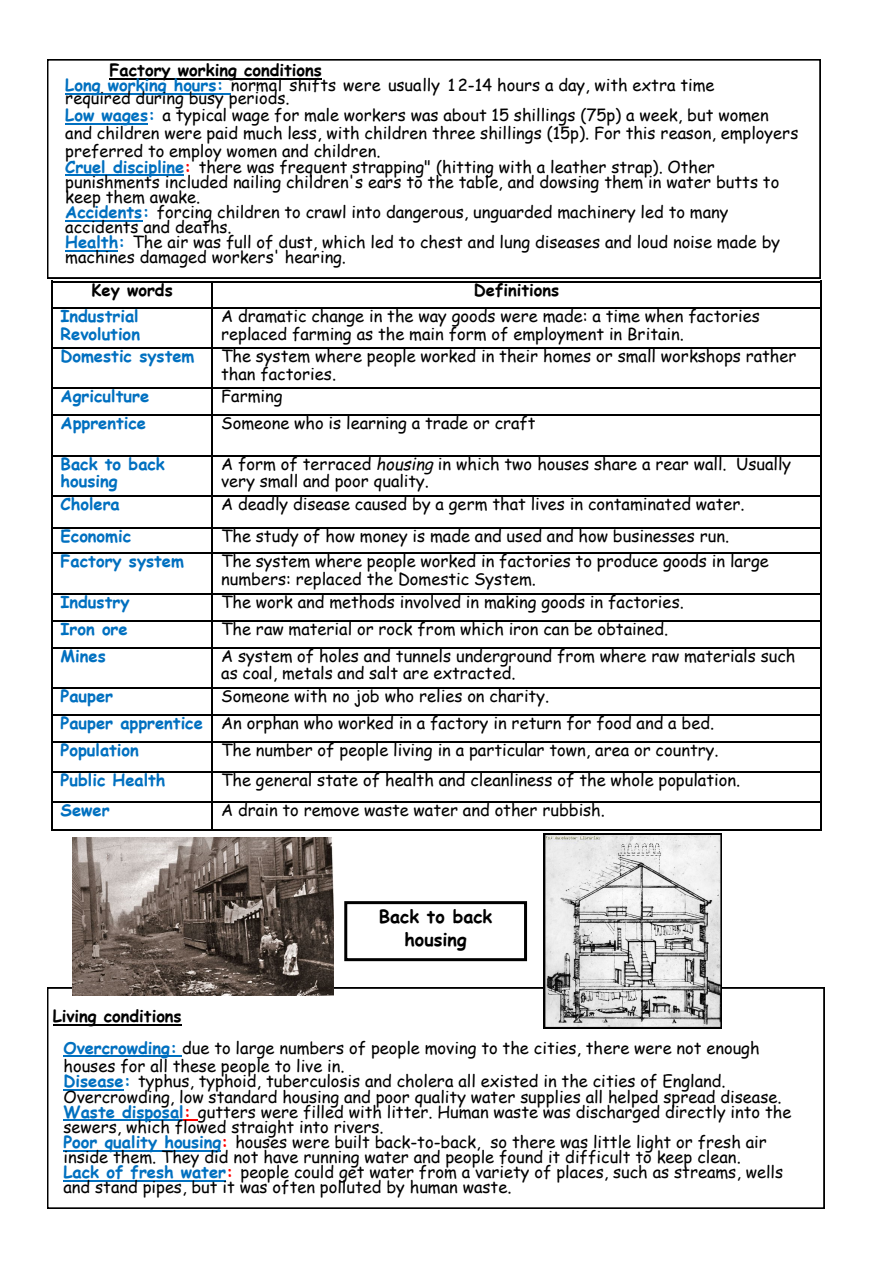
<style>
.page{position:relative;width:893px;height:1263px;background:#fff}
.page>*{position:absolute;margin:0;border:0;box-sizing:border-box;transform-origin:0 0}
.t1{font:700 18px/23.1px "Comic Sans MS";color:#000;text-align:center}
.t2{font:16.5px/15.1px "Comic Sans MS";color:#000}
.t3{font:700 16.5px/17.7px "Comic Sans MS";color:#0070c0}
.t4{font:700 16.5px "Comic Sans MS";color:#000}
.s1{font-weight:700;color:#0070c0}
.s2{font-weight:700;color:#f00}
.s3{font-style:italic}
</style>
<div class="page">
<hr style="left:51px;top:281px;width:2px;height:548px;background:#000">
<hr style="left:212px;top:282px;width:1px;height:547px;background:#000">
<hr style="left:820px;top:281px;width:2px;height:548px;background:#000">
<hr style="left:51px;top:281px;width:771px;height:1px;background:#000">
<hr style="left:53px;top:307px;width:767px;height:2px;background:#000">
<hr style="left:53px;top:347px;width:767px;height:2px;background:#000">
<hr style="left:53px;top:388px;width:767px;height:1px;background:#000">
<hr style="left:53px;top:415px;width:767px;height:1px;background:#000">
<hr style="left:53px;top:455px;width:767px;height:1px;background:#000">
<hr style="left:53px;top:495px;width:767px;height:2px;background:#000">
<hr style="left:53px;top:527px;width:767px;height:2px;background:#000">
<hr style="left:53px;top:552px;width:767px;height:2px;background:#000">
<hr style="left:53px;top:593px;width:767px;height:1px;background:#000">
<hr style="left:53px;top:620px;width:767px;height:1px;background:#000">
<hr style="left:53px;top:647px;width:767px;height:1px;background:#000">
<hr style="left:53px;top:687px;width:159px;height:1px;background:#000">
<hr style="left:53px;top:714px;width:767px;height:1px;background:#000">
<hr style="left:212px;top:687px;width:608px;height:1px;background:#000">
<hr style="left:53px;top:741px;width:767px;height:1px;background:#000">
<hr style="left:53px;top:771px;width:159px;height:2px;background:#000">
<hr style="left:53px;top:802px;width:767px;height:1px;background:#000">
<hr style="left:212px;top:771px;width:608px;height:2px;background:#000">
<hr style="left:51px;top:829px;width:771px;height:2px;background:#000">
<svg style="left:47px;top:988px;width:777px;height:220px"></svg>
<hr style="left:53px;top:1024px;width:128px;height:2px;background:#000">
<hr style="left:63px;top:1056px;width:119px;height:1px;background:#0070c0">
<hr style="left:63px;top:1089px;width:61px;height:2px;background:#0070c0">
<hr style="left:63px;top:1120px;width:121px;height:1px;background:#0070c0">
<svg style="left:184px;top:1120px;width:14px;height:1px"></svg>
<hr style="left:63px;top:1150px;width:158px;height:1px;background:#0070c0">
<hr style="left:63px;top:1180px;width:163px;height:2px;background:#0070c0">
<svg style="left:544px;top:833px;width:178px;height:195px"></svg>
<img style="left:73px;top:837px;width:261px;height:158px">
<div style="left:344px;top:901px;width:183px;height:60px;border:3px solid #000"></div>
<svg style="left:47px;top:60px;width:773px;height:218px"></svg>
<hr style="left:110px;top:78px;width:212px;height:2px;background:#000">
<hr style="left:65px;top:93px;width:166px;height:2px;background:#0070c0">
<hr style="left:65px;top:123px;width:83px;height:2px;background:#0070c0">
<hr style="left:65px;top:175px;width:119px;height:1px;background:#0070c0">
<hr style="left:65px;top:220px;width:77px;height:1px;background:#0070c0">
<hr style="left:65px;top:250px;width:53px;height:2px;background:#0070c0">
<p class="t4" style="left:110px;top:58px;width:214px">Factory working conditions</p>
<p class="t2" style="left:65px;top:78px;width:651px;line-height:13.4px"><span class="s1">Long working hours:</span> normal shifts were usually 1 2-14 hours a day, with extra time required during busy periods.</p>
<p class="t2" style="left:65px;top:105px;width:735px;line-height:17.9px"><span class="s1">Low wages:</span> a typical wage for male workers was about 15 shillings (75p) a week, but women and children were paid much less, with children three shillings (15p). For this reason, employers preferred to employ women and children.</p>
<p class="t2" style="left:65px;top:158px;width:716px"><span class="s1">Cruel discipline</span><span class="s2">:</span> there was frequent strapping" (hitting with a leather strap). Other punishments included nailing children's ears to the table, and dowsing them in water butts to keep them awake.</p>
<p class="t2" style="left:65px;top:203px;width:665px"><span class="s1">Accidents:</span> forcing children to crawl into dangerous, unguarded machinery led to many accidents and deaths.</p>
<p class="t2" style="left:65px;top:234px;width:716px"><span class="s1">Health:</span> The air was full of dust, which led to chest and lung diseases and loud noise made by machines damaged workers' hearing.</p>
<p class="t4" style="left:91px;top:277px;width:83px">Key words</p>
<p class="t4" style="left:474px;top:277px;width:87px">Definitions</p>
<p class="t3" style="left:61px;top:306px;width:80px">Industrial</p>
<p class="t3" style="left:61px;top:324px;width:81px">Revolution</p>
<p class="t2" style="left:221px;top:306px;width:540px;line-height:17.7px">A dramatic change in the way goods were made: a time when factories replaced farming as the main form of employment in Britain.</p>
<p class="t3" style="left:61px;top:346px;width:135px">Domestic system</p>
<p class="t2" style="left:221px;top:346px;width:577px;line-height:17.7px">The system where people worked in their homes or small workshops rather than factories.</p>
<p class="t3" style="left:61px;top:387px;width:90px">Agriculture</p>
<p class="t2" style="left:221px;top:388px;width:63px">Farming</p>
<p class="t3" style="left:61px;top:414px;width:87px">Apprentice</p>
<p class="t2" style="left:221px;top:415px;width:316px">Someone who is learning a trade or craft</p>
<p class="t3" style="left:61px;top:454px;width:106px">Back to back housing</p>
<p class="t2" style="left:221px;top:454px;width:572px;line-height:17.7px">A form of terraced <span class="s3">housing</span> in which two houses share a rear wall. Usually very small and poor quality.</p>
<p class="t3" style="left:61px;top:494px;width:61px">Cholera</p>
<p class="t2" style="left:221px;top:495px;width:525px">A deadly disease caused by a germ that lives in contaminated water.</p>
<p class="t3" style="left:61px;top:526px;width:72px">Economic</p>
<p class="t2" style="left:221px;top:528px;width:509px">The study of how money is made and used and how businesses run.</p>
<p class="t3" style="left:61px;top:552px;width:125px">Factory system</p>
<p class="t2" style="left:221px;top:552px;width:549px;line-height:17.7px">The system where people worked in factories to produce goods in large numbers: replaced the Domestic System.</p>
<p class="t3" style="left:61px;top:592px;width:70px">Industry</p>
<p class="t2" style="left:221px;top:593px;width:464px">The work and methods involved in making goods in factories.</p>
<p class="t3" style="left:61px;top:619px;width:69px">Iron ore</p>
<p class="t2" style="left:221px;top:620px;width:449px">The raw material or rock from which iron can be obtained.</p>
<p class="t3" style="left:61px;top:646px;width:47px">Mines</p>
<p class="t2" style="left:221px;top:646px;width:576px;line-height:17.7px">A system of holes and tunnels underground from where raw materials such as coal, metals and salt are extracted.</p>
<p class="t3" style="left:61px;top:686px;width:54px">Pauper</p>
<p class="t2" style="left:221px;top:687px;width:330px">Someone with no job who relies on charity.</p>
<p class="t3" style="left:61px;top:713px;width:144px">Pauper apprentice</p>
<p class="t2" style="left:221px;top:714px;width:495px">An orphan who worked in a factory in return for food and a bed.</p>
<p class="t3" style="left:61px;top:740px;width:80px">Population</p>
<p class="t2" style="left:221px;top:741px;width:499px">The number of people living in a particular town, area or country.</p>
<p class="t3" style="left:61px;top:770px;width:106px">Public Health</p>
<p class="t2" style="left:221px;top:772px;width:521px">The general state of health and cleanliness of the whole population.</p>
<p class="t3" style="left:61px;top:801px;width:51px">Sewer</p>
<p class="t2" style="left:221px;top:802px;width:385px">A drain to remove waste water and other rubbish.</p>
<p class="t1" style="left:379px;top:904px;width:115px">Back to back housing</p>
<p class="t4" style="left:53px;top:1004px;width:130px">Living conditions</p>
<p class="t2" style="left:63px;top:1038px;width:698px;line-height:17.9px"><span class="s1">Overcrowding:</span> due to large numbers of people moving to the cities, there were not enough houses for all these people to live in.</p>
<p class="t2" style="left:63px;top:1073px;width:720px"><span class="s1">Disease:</span> typhus, typhoid, tuberculosis and cholera all existed in the cities of England.<br>Overcrowding, low standard housing and poor quality water supplies all helped spread disease.</p>
<p class="t2" style="left:63px;top:1103px;width:729px"><span class="s1">Waste disposal</span><span class="s2">:</span> gutters were filled with litter. Human waste was discharged directly into the sewers, which flowed straight into rivers.</p>
<p class="t2" style="left:63px;top:1133px;width:705px"><span class="s1">Poor quality housing</span><span class="s2">:</span> houses were built back-to-back, so there was little light or fresh air inside them. They did not have running water and people found it difficult to keep clean.</p>
<p class="t2" style="left:63px;top:1164px;width:721px"><span class="s1">Lack of fresh water</span><span class="s2">:</span> people could get water from a variety of places, such as streams, wells and stand pipes, but it was often polluted by human waste.</p>
</div>
